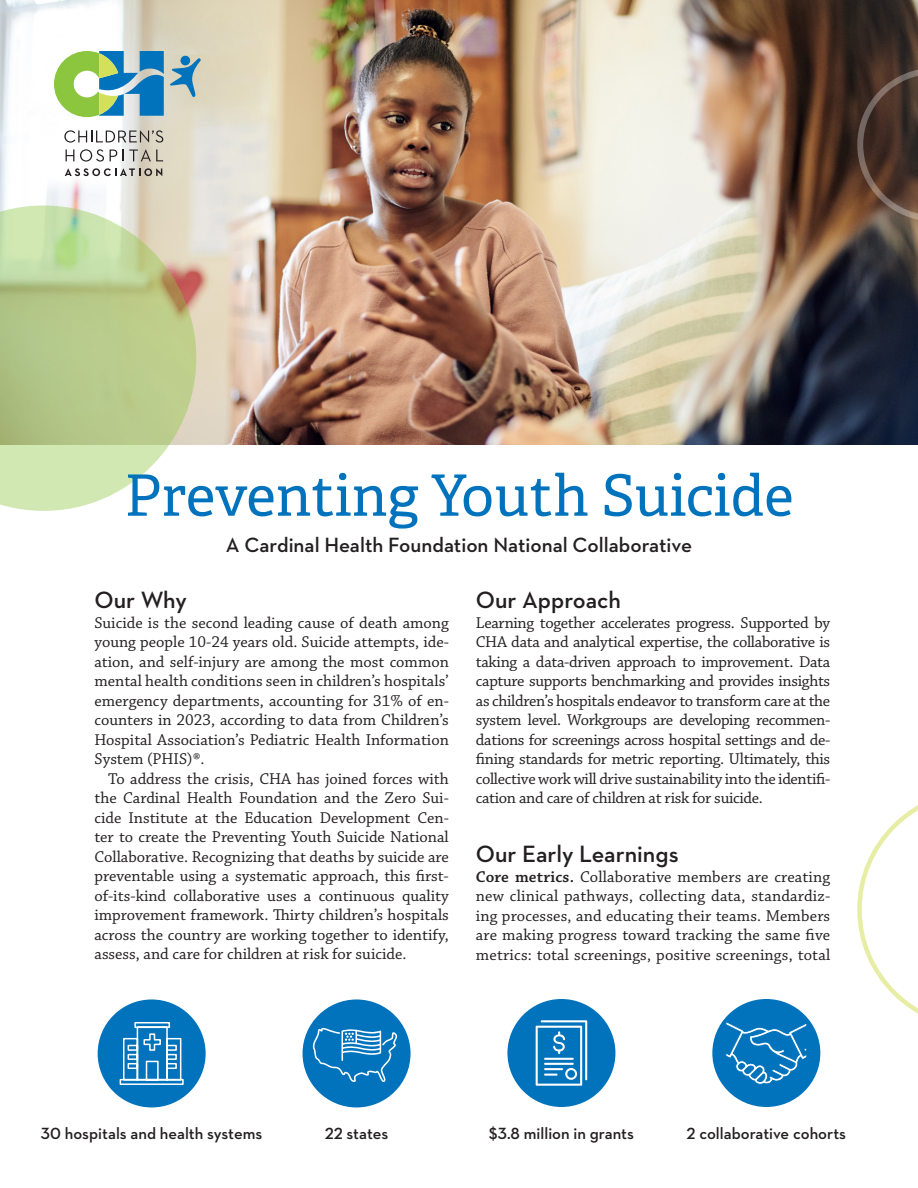
<style>
.page{position:relative;width:918px;height:1188px;background:#fff}
.page>*{position:absolute;margin:0;border:0;box-sizing:border-box;transform-origin:0 0}
.Subhead{font:57px "Adelle";color:#0073bc}
.Subhead-2{font:600 24px "Neutraface 2 Text";color:#231f20}
.Subhead-3{font:600 21px "Neutraface 2 Text";color:#231f20}
.Subhead-4{font:16.5px/19.5px "Chaparral Pro";color:#231f20;text-align:justify}
.t1{font:600 16.5px "Neutraface 2 Text";color:#231f20}
.s1{font-weight:600}
</style>
<div class="page">
<img style="left:0;top:0;width:918px;height:445px">
<svg style="left:0;top:205px;width:196px;height:306px;background:#c4d49f"></svg>
<svg style="left:857px;top:68px;width:61px;height:154px;background:#523c31"></svg>
<div style="left:303px;top:999px;width:108px;height:108px;background:#0073bc;border-radius:50%"></div>
<div style="left:507px;top:999px;width:108px;height:108px;background:#0073bc;border-radius:50%"></div>
<div style="left:712px;top:999px;width:108px;height:108px;background:#0073bc;border-radius:50%"></div>
<div style="left:98px;top:999px;width:108px;height:108px;background:#0073bc;border-radius:50%"></div>
<svg style="left:119px;top:1022px;width:65px;height:63px"></svg>
<svg style="left:857px;top:805px;width:61px;height:209px"></svg>
<svg style="left:64px;top:130px;width:99px;height:13px"></svg>
<svg style="left:66px;top:150px;width:8px;height:11px"></svg>
<svg style="left:80px;top:149px;width:24px;height:13px"></svg>
<svg style="left:110px;top:150px;width:7px;height:11px"></svg>
<svg style="left:123px;top:149px;width:40px;height:12px"></svg>
<svg style="left:65px;top:168px;width:97px;height:8px"></svg>
<svg style="left:54px;top:51px;width:110px;height:66px"></svg>
<svg style="left:170px;top:58px;width:31px;height:39px"></svg>
<div style="left:180px;top:56px;width:10px;height:10px;background:#0073bc;border-radius:50%"></div>
<svg style="left:725px;top:1022px;width:82px;height:63px"></svg>
<svg style="left:313px;top:1028px;width:84px;height:54px"></svg>
<svg style="left:536px;top:1020px;width:51px;height:66px"></svg>
<p class="Subhead" style="left:124px;top:460px;width:671px">Preventing Youth Suicide</p>
<p class="Subhead-3" style="left:226px;top:531px;width:468px">A Cardinal Health Foundation National Collaborative</p>
<p class="Subhead-2" style="left:94px;top:585px;width:94px">Our Why</p>
<p class="Subhead-4" style="left:94px;top:613px;width:356px">Suicide is the second leading cause of death among young people 10-24 years old. Suicide attempts, ide&shy;ation, and self-injury are among the most common mental health conditions seen in children’s hospitals’ emergency departments, accounting for 31% of en&shy;counters in 2023, according to data from Children’s Hospital Association’s Pediatric Health Information System (PHIS)®.</p>
<p class="Subhead-4" style="left:94px;top:769px;width:356px;text-indent:14px">To address the crisis, CHA has joined forces with the Cardinal Health Foundation and the Zero Sui&shy;cide Institute at the Education Development Cen&shy;ter to create the Preventing Youth Suicide National Collaborative. Recognizing that deaths by suicide are preventable using a systematic approach, this first&shy;of-its-kind collaborative uses a continuous quality improvement framework. Thirty children’s hospitals across the country are working together to identify, assess, and care for children at risk for suicide.</p>
<p class="Subhead-2" style="left:476px;top:585px;width:147px">Our Approach</p>
<p class="Subhead-4" style="left:476px;top:613px;width:356px">Learning together accelerates progress. Supported by CHA data and analytical expertise, the collaborative is taking a data-driven approach to improvement. Data capture supports benchmarking and provides insights as children’s hospitals endeavor to transform care at the system level. Workgroups are developing recommen&shy;dations for screenings across hospital settings and de&shy;fining standards for metric reporting. Ultimately, this collective work will drive sustainability into the identifi&shy;cation and care of children at risk for suicide.</p>
<p class="Subhead-2" style="left:476px;top:839px;width:204px">Our Early Learnings</p>
<p class="Subhead-4" style="left:476px;top:867px;width:356px"><span class="s1">Core metrics.</span> Collaborative members are creating new clinical pathways, collecting data, standardiz&shy;ing processes, and educating their teams. Members are making progress toward tracking the same five metrics: total screenings, positive screenings, total</p>
<p class="t1" style="left:41px;top:1123px;width:223px">30 hospitals and health systems</p>
<p class="t1" style="left:325px;top:1123px;width:65px">22 states</p>
<p class="t1" style="left:489px;top:1123px;width:147px">$3.8 million in grants</p>
<p class="t1" style="left:687px;top:1123px;width:161px">2 collaborative cohorts</p>
</div>
